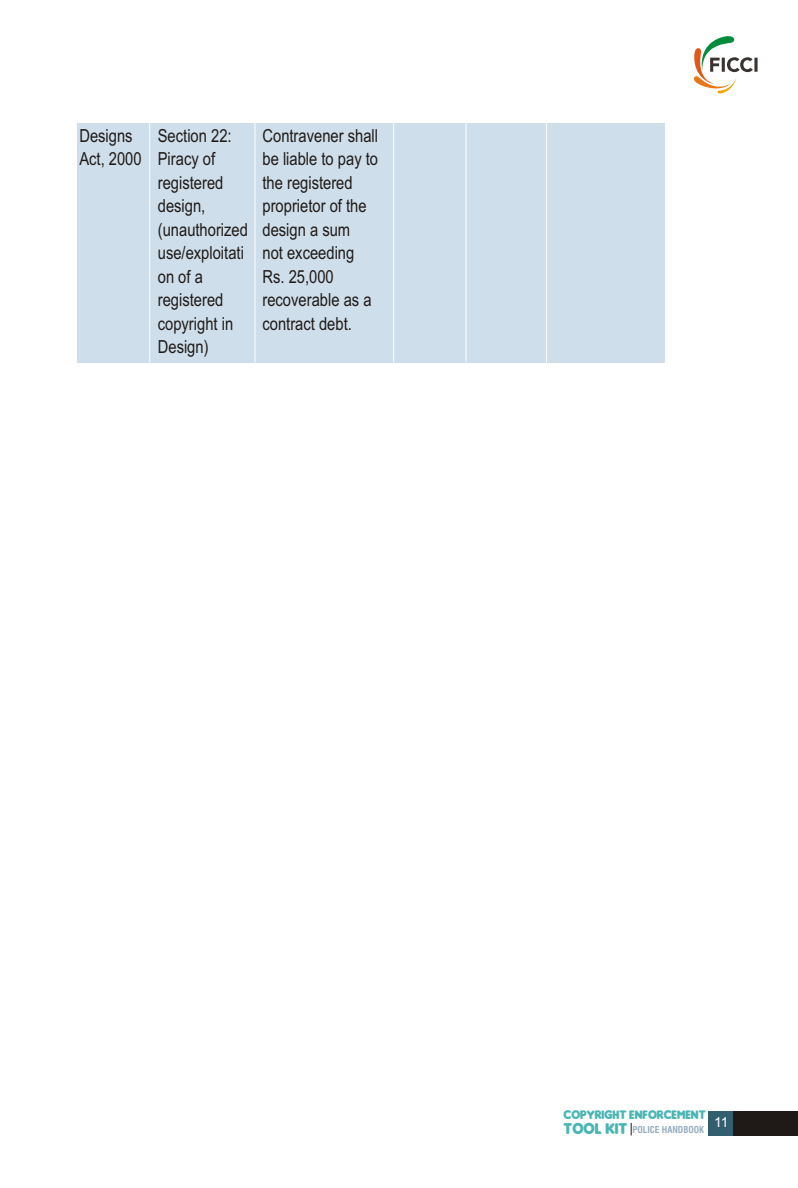
<style>
.page{position:relative;width:798px;height:1188px;background:#fff}
.page>*{position:absolute;margin:0;border:0;box-sizing:border-box;transform-origin:0 0}
.t1{font:18px/23.4px "Arial Narrow";color:#1f1a17}
.t2{font:16.4px "Insaniburger";color:#4ab5b5;scale:.93 1}
.t3{font:13.8px "Arial";color:#fff}
.t4{font:13px "Insaniburger";color:#4ab5b5;scale:.93 1}
.t5{font:700 condensed 9.2px "Swiss 721 BT";color:#96adbf}
</style>
<div class="page">
<svg style="left:693px;top:36px;width:65px;height:58px"></svg>
<div style="left:708px;top:1110px;width:90px;height:25px;background:#335e6e"></div>
<div style="left:734px;top:1110px;width:64px;height:25px;background:#1f1a17"></div>
<svg style="left:631px;top:1122px;width:1px;height:13px"></svg>
<div style="left:77px;top:123px;width:588px;height:239px;background:#cfdeeb"></div>
<hr style="left:149px;top:123px;width:1px;height:239px;background:#fff">
<hr style="left:254px;top:123px;width:1px;height:239px;background:#fff">
<hr style="left:393px;top:123px;width:1px;height:239px;background:#fff">
<hr style="left:466px;top:123px;width:1px;height:239px;background:#fff">
<hr style="left:546px;top:123px;width:1px;height:239px;background:#fff">
<p class="t1" style="left:79px;top:125px;width:55px">Designs</p>
<p class="t1" style="left:158px;top:125px;width:75px">Section 22:</p>
<p class="t1" style="left:262px;top:125px;width:117px">Contravener shall</p>
<p class="t1" style="left:79px;top:149px;width:137px">Act, 2000 Piracy of</p>
<p class="t1" style="left:262px;top:149px;width:117px">be liable to pay to</p>
<p class="t1" style="left:158px;top:172px;width:67px">registered</p>
<p class="t1" style="left:262px;top:172px;width:92px">the registered</p>
<p class="t1" style="left:158px;top:196px;width:49px">design,</p>
<p class="t1" style="left:158px;top:196px;width:210px;text-indent:105px">proprietor of the (unauthorized design a sum use/exploitati not exceeding on of a</p>
<p class="t1" style="left:262px;top:266px;width:73px">Rs. 25,000</p>
<p class="t1" style="left:158px;top:290px;width:67px">registered</p>
<p class="t1" style="left:262px;top:290px;width:111px">recoverable as a</p>
<p class="t1" style="left:158px;top:313px;width:77px">copyright in</p>
<p class="t1" style="left:262px;top:313px;width:91px">contract debt.</p>
<p class="t1" style="left:158px;top:336px;width:52px">Design)</p>
<p class="t4" style="left:564px;top:1109px;width:154px">COPYRIGHT ENFORCEMENT</p>
<p class="t2" style="left:564px;top:1122px;width:70px">TOOL KIT</p>
<p class="t5" style="left:632px;top:1125px;width:73px">POLICE HANDBOOK</p>
<p class="t3" style="left:714px;top:1116px;width:16px">11</p>
</div>
